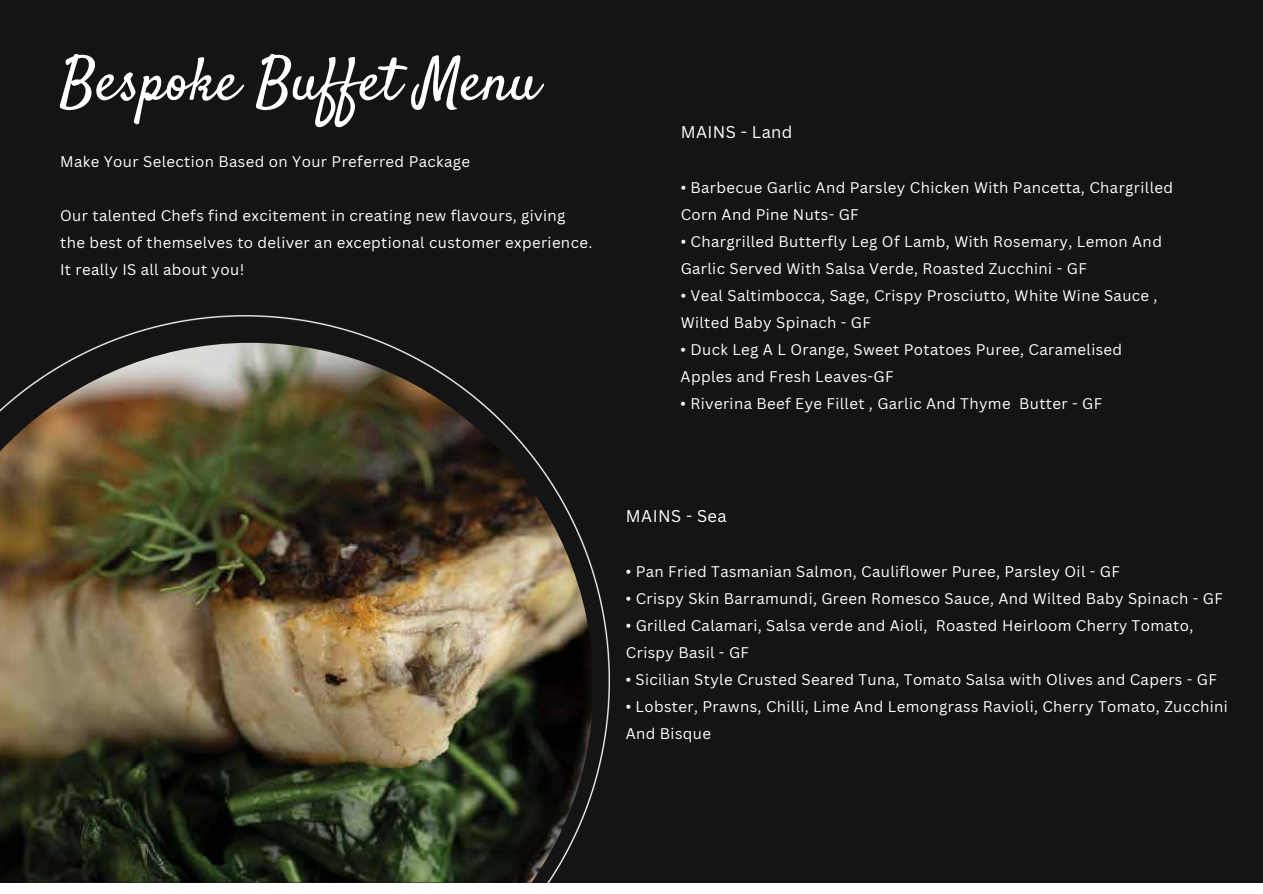
<style>
.page{position:relative;width:1263px;height:894px;background:#fff}
.page>*{position:absolute;margin:0;border:0;box-sizing:border-box;transform-origin:0 0}
.t1{font:60px "Satisfy";color:#fff}
.t2{font:16.5px "Canva Sans";letter-spacing:.025em;color:#fff}
.t3{font:15px/27px "Canva Sans";letter-spacing:.025em;color:#fff}
</style>
<div class="page">
<div style="left:0;top:0;width:1263px;height:882px;background:#141414"></div>
<img style="left:0;top:343px;width:593px;height:539px">
<h1 class="t1" style="left:60px;top:43px;width:481px">Bespoke Buffet Menu</h1>
<p class="t3" style="left:60px;top:148px;width:411px">Make Your Selection Based on Your Preferred Package</p>
<p class="t3" style="left:60px;top:202px;width:534px">Our talented Chefs find excitement in creating new flavours, giving the best of themselves to deliver an exceptional customer experience.<br>It really IS all about you!</p>
<p class="t2" style="left:681px;top:122px;width:113px">MAINS - Land</p>
<p class="t3" style="left:681px;top:174px;width:494px">• Barbecue Garlic And Parsley Chicken With Pancetta, Chargrilled<br>Corn And Pine Nuts- GF</p>
<p class="t3" style="left:681px;top:228px;width:483px">• Chargrilled Butterfly Leg Of Lamb, With Rosemary, Lemon And<br>Garlic Served With Salsa Verde, Roasted Zucchini - GF</p>
<p class="t3" style="left:681px;top:282px;width:478px">• Veal Saltimbocca, Sage, Crispy Prosciutto, White Wine Sauce ,<br>Wilted Baby Spinach - GF</p>
<p class="t3" style="left:681px;top:336px;width:443px">• Duck Leg A L Orange, Sweet Potatoes Puree, Caramelised<br>Apples and Fresh Leaves-GF</p>
<p class="t3" style="left:681px;top:390px;width:423px">• Riverina Beef Eye Fillet , Garlic And Thyme Butter - GF</p>
<p class="t2" style="left:626px;top:505px;width:102px">MAINS - Sea</p>
<p class="t3" style="left:626px;top:557px;width:495px">• Pan Fried Tasmanian Salmon, Cauliflower Puree, Parsley Oil - GF</p>
<p class="t3" style="left:626px;top:584px;width:598px">• Crispy Skin Barramundi, Green Romesco Sauce, And Wilted Baby Spinach - GF</p>
<p class="t3" style="left:626px;top:611px;width:569px">• Grilled Calamari, Salsa verde and Aioli, Roasted Heirloom Cherry Tomato,<br>Crispy Basil - GF</p>
<p class="t3" style="left:626px;top:665px;width:593px">• Sicilian Style Crusted Seared Tuna, Tomato Salsa with Olives and Capers - GF</p>
<p class="t3" style="left:626px;top:692px;width:604px">• Lobster, Prawns, Chilli, Lime And Lemongrass Ravioli, Cherry Tomato, Zucchini<br>And Bisque</p>
</div>
